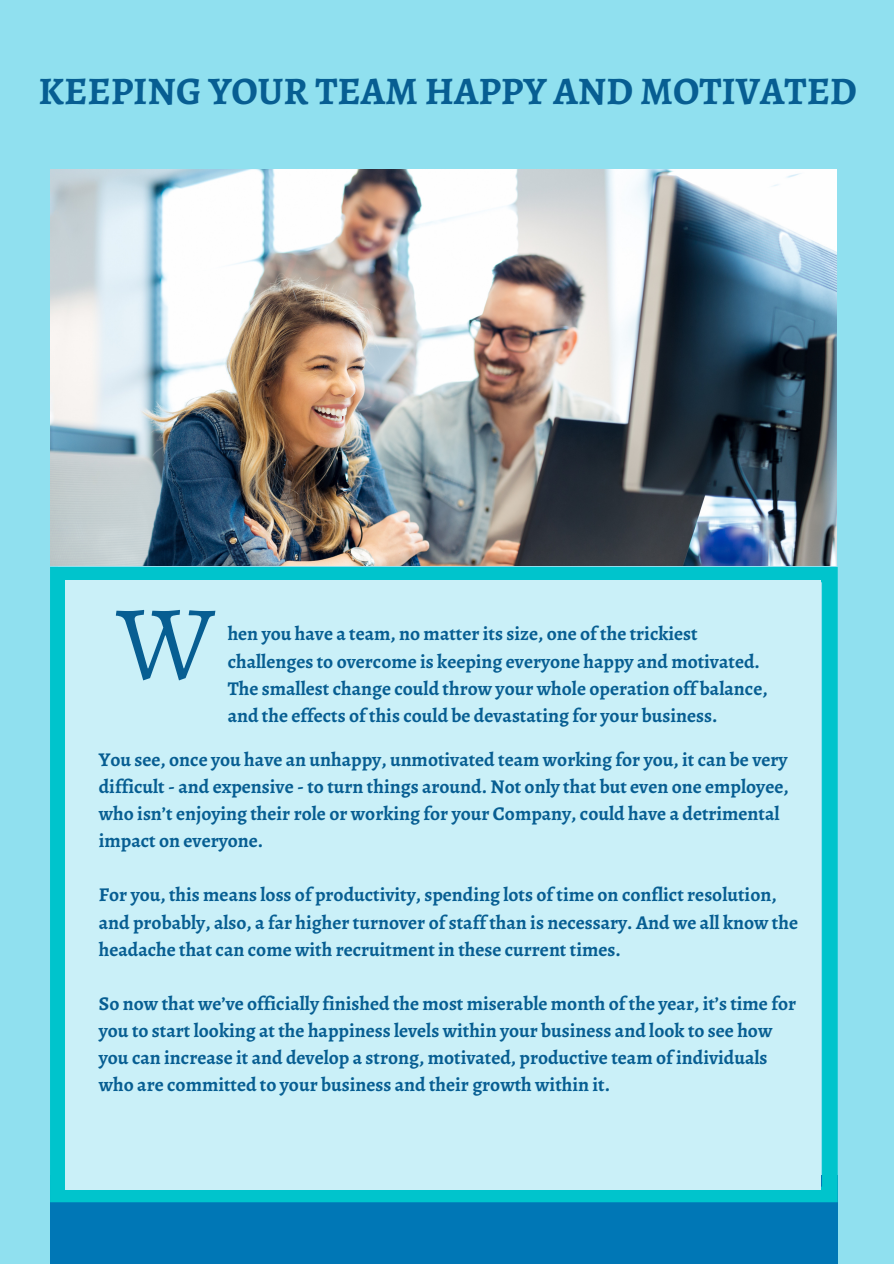
<style>
.page{position:relative;width:894px;height:1264px;background:#fff}
.page>*{position:absolute;margin:0;border:0;box-sizing:border-box;transform-origin:0 0}
.t1{font:106.05px "Alegreya";color:#075e92}
.t2{font:700 39px "Alegreya";color:#075e92}
.t3{font:700 19.5px/27px "Alegreya";color:#075e92}
</style>
<div class="page">
<div style="left:0;top:0;width:893px;height:1263px;background:#90e0ef"></div>
<div style="left:50px;top:1175px;width:787px;height:88px;background:#0077b6"></div>
<div style="left:50px;top:567px;width:787px;height:635px;background:#00c4cc"></div>
<img style="left:50px;top:170px;width:786px;height:395px">
<div style="left:66px;top:580px;width:754px;height:609px;background:#caf0f8"></div>
<p class="t2" style="left:39px;top:64px;width:819px">KEEPING YOUR TEAM HAPPY AND MOTIVATED</p>
<p class="t1" style="left:117px;top:571px;width:100px">W</p>
<p class="t3" style="left:227px;top:620px;width:541px">hen you have a team, no matter its size, one of the trickiest challenges to overcome is keeping everyone happy and motivated.<br>The smallest change could throw your whole operation off balance, and the effects of this could be devastating for your business.</p>
<p class="t3" style="left:99px;top:746px;width:691px">You see, once you have an unhappy, unmotivated team working for you, it can be very difficult - and expensive - to turn things around. Not only that but even one employee, who isn’t enjoying their role or working for your Company, could have a detrimental impact on everyone.</p>
<p class="t3" style="left:99px;top:881px;width:700px">For you, this means loss of productivity, spending lots of time on conflict resolution, and probably, also, a far higher turnover of staff than is necessary. And we all know the headache that can come with recruitment in these current times.</p>
<p class="t3" style="left:99px;top:989px;width:698px">So now that we’ve officially finished the most miserable month of the year, it’s time for you to start looking at the happiness levels within your business and look to see how you can increase it and develop a strong, motivated, productive team of individuals who are committed to your business and their growth within it.</p>
</div>
